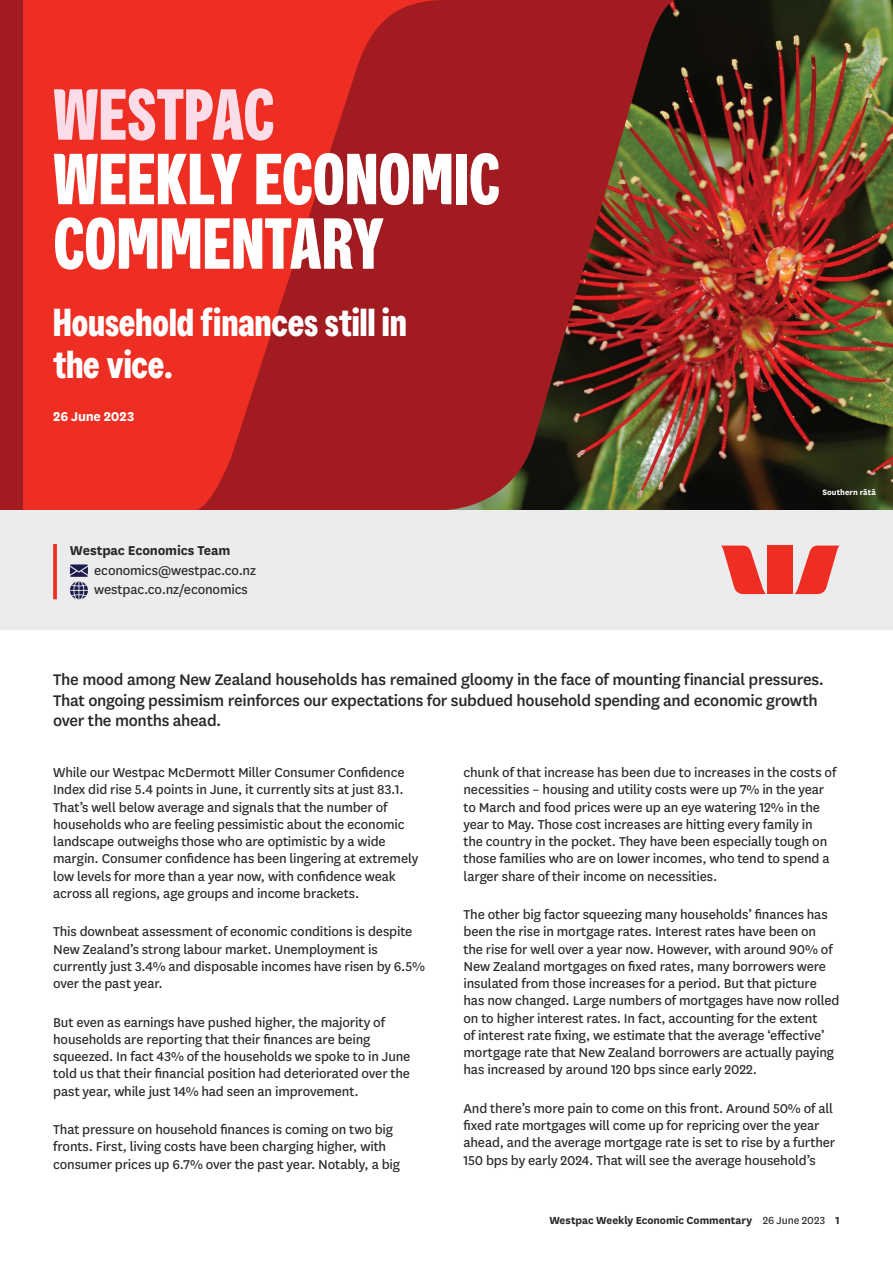
<style>
.page{position:relative;width:893px;height:1263px;background:#fff}
.page>*{position:absolute;margin:0;border:0;box-sizing:border-box;transform-origin:0 0}
.t1{font:700 72px/64.5px "Westpac";letter-spacing:-.005em;color:#fff}
.t2{font:700 72px "Westpac";letter-spacing:-.005em;color:#fbdde9}
.t3{font:700 39px/42px "Westpac";letter-spacing:.005em;color:#fff}
.t4{font:500 18px/20.2px "National LF";letter-spacing:-.02em;color:#2b292a}
.t5{font:15px/17.2px "National LF";letter-spacing:-.01em;color:#2b292a}
.t6{font:700 15px "National LF";letter-spacing:-.01em;color:#2b292a}
.t7{font:700 15px "National LF";letter-spacing:-.01em;color:#fff}
.t8{font:700 12px "National LF";letter-spacing:-.005em;color:#2b292a}
.t9{font:700 9px "National LF";letter-spacing:.005em;color:#fff}
.s1{font-weight:400}
</style>
<div class="page">
<img style="left:675px;top:0;width:218px;height:510px">
<div style="left:22px;top:0;width:173px;height:510px;background:#ee2e22"></div>
<svg style="left:195px;top:0;width:480px;height:510px;background:#a52521"></svg>
<div style="left:0;top:0;width:22px;height:510px;background:#a21b20"></div>
<div style="left:0;top:510px;width:893px;height:119px;background:#ececee"></div>
<svg style="left:721px;top:546px;width:45px;height:48px"></svg>
<svg style="left:794px;top:546px;width:45px;height:48px"></svg>
<div style="left:768px;top:546px;width:25px;height:48px;background:#ee2e22"></div>
<svg style="left:53px;top:544px;width:4px;height:55px"></svg>
<svg style="left:70px;top:564px;width:18px;height:35px"></svg>
<h1 class="t2" style="left:53px;top:71px;width:223px">WESTPAC</h1>
<h1 class="t1" style="left:53px;top:146px;width:449px">WEEKLY ECONOMIC<br>COMMENTARY</h1>
<h2 class="t3" style="left:53px;top:301px;width:355px">Household finances still in the vice.</h2>
<p class="t7" style="left:53px;top:406px;width:83px">26 June 2023</p>
<p class="t6" style="left:70px;top:540px;width:162px">Westpac Economics Team</p>
<p class="t5" style="left:94px;top:559px;width:163px;line-height:19.5px">economics@westpac.co.nz westpac.co.nz/economics</p>
<p class="t9" style="left:822px;top:486px;width:55px">Southern rātā</p>
<p class="t4" style="left:53px;top:669px;width:772px">The mood among New Zealand households has remained gloomy in the face of mounting financial pressures.<br>That ongoing pessimism reinforces our expectations for subdued household spending and economic growth over the months ahead.</p>
<p class="t5" style="left:53px;top:763px;width:367px">While our Westpac McDermott Miller Consumer Confidence Index did rise 5.4 points in June, it currently sits at just 83.1.<br>That’s well below average and signals that the number of households who are feeling pessimistic about the economic landscape outweighs those who are optimistic by a wide margin. Consumer confidence has been lingering at extremely low levels for more than a year now, with confidence weak across all regions, age groups and income brackets.</p>
<p class="t5" style="left:53px;top:922px;width:373px">This downbeat assessment of economic conditions is despite New Zealand’s strong labour market. Unemployment is currently just 3.4% and disposable incomes have risen by 6.5% over the past year.</p>
<p class="t5" style="left:53px;top:1013px;width:359px">But even as earnings have pushed higher, the majority of households are reporting that their finances are being squeezed. In fact 43% of the households we spoke to in June told us that their financial position had deteriorated over the past year, while just 14% had seen an improvement.</p>
<p class="t5" style="left:53px;top:1120px;width:348px">That pressure on household finances is coming on two big fronts. First, living costs have been charging higher, with consumer prices up 6.7% over the past year. Notably, a big</p>
<p class="t5" style="left:463px;top:763px;width:374px">chunk of that increase has been due to increases in the costs of necessities – housing and utility costs were up 7% in the year to March and food prices were up an eye watering 12% in the year to May. Those cost increases are hitting every family in<br>the country in the pocket. They have been especially tough on those families who are on lower incomes, who tend to spend a larger share of their income on necessities.</p>
<p class="t5" style="left:463px;top:905px;width:378px">The other big factor squeezing many households’ finances has been the rise in mortgage rates. Interest rates have been on<br>the rise for well over a year now. However, with around 90% of New Zealand mortgages on fixed rates, many borrowers were insulated from those increases for a period. But that picture has now changed. Large numbers of mortgages have now rolled on to higher interest rates. In fact, accounting for the extent<br>of interest rate fixing, we estimate that the average ‘effective’ mortgage rate that New Zealand borrowers are actually paying has increased by around 120 bps since early 2022.</p>
<p class="t5" style="left:463px;top:1099px;width:373px">And there’s more pain to come on this front. Around 50% of all fixed rate mortgages will come up for repricing over the year ahead, and the average mortgage rate is set to rise by a further 150 bps by early 2024. That will see the average household’s</p>
<p class="t8" style="left:549px;top:1212px;width:292px">Westpac Weekly Economic Commentary <span class="s1">26 June 2023</span> 1</p>
</div>
